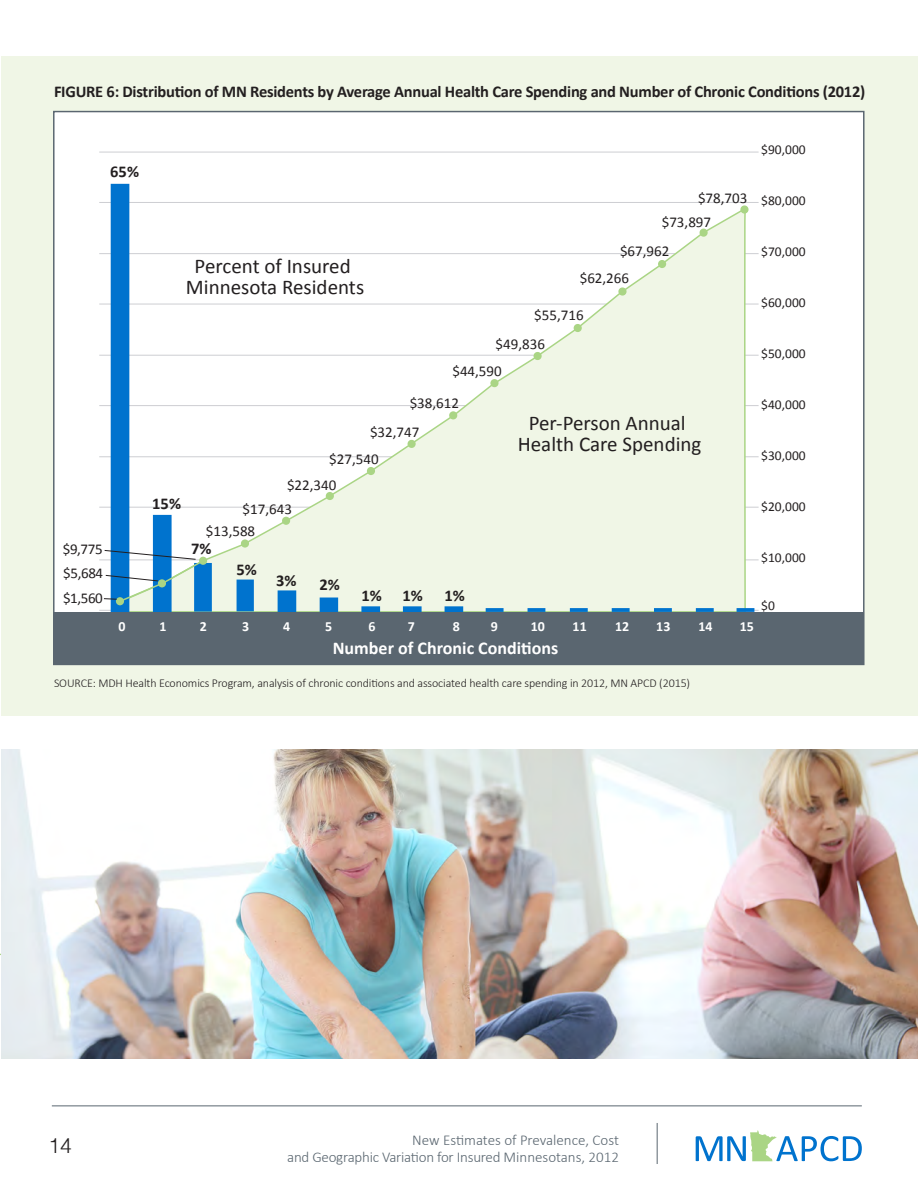
<style>
.page{position:relative;width:918px;height:1188px;background:#fff}
.page>*{position:absolute;margin:0;border:0;box-sizing:border-box;transform-origin:0 0}
.t1{font:21px/21px "Calibri";color:#231f20;text-align:center}
.t2{font:300 21px "Helvetica";color:#231f20}
.t3{font:700 18px "Calibri";color:#fff}
.Figure___Table_Title{font:700 16.5px "Calibri";letter-spacing:-.015em;color:#231f20}
.t4{font:15px/24.5px "Calibri";color:#231f20}
.t5{font:300 15px/16.5px "Calibri";letter-spacing:-.015em;color:#5a6670;text-align:right}
.t6{font:700 13.95px "Calibri";color:#fff}
.t7{font:13.5px "Calibri";color:#231f20}
.t8{font:300 12px "Calibri";letter-spacing:-.01em;color:#231f20}
</style>
<div class="page">
<hr style="left:52px;top:1106px;width:810px;height:1px;background:#5a6670">
<hr style="left:657px;top:1123px;width:1px;height:41px;background:#5a6670">
<svg style="left:696px;top:1130px;width:166px;height:31px"></svg>
<div style="left:1px;top:56px;width:917px;height:660px;background:#f0f6e6"></div>
<div style="left:54px;top:112px;width:810px;height:552px;background:#fff"></div>
<hr style="left:99px;top:152px;width:660px;height:1px;background:#cdced2">
<hr style="left:99px;top:202px;width:660px;height:1px;background:#cdced2">
<hr style="left:99px;top:253px;width:660px;height:1px;background:#cdced2">
<hr style="left:99px;top:304px;width:660px;height:1px;background:#cdced2">
<hr style="left:99px;top:355px;width:660px;height:1px;background:#cdced2">
<hr style="left:99px;top:405px;width:660px;height:1px;background:#cdced2">
<hr style="left:99px;top:456px;width:660px;height:1px;background:#cdced2">
<hr style="left:99px;top:507px;width:660px;height:1px;background:#cdced2">
<hr style="left:99px;top:560px;width:660px;height:1px;background:#cdced2">
<hr style="left:99px;top:610px;width:660px;height:1px;background:#cdced2">
<svg style="left:129px;top:207px;width:618px;height:405px"></svg>
<div style="left:112px;top:185px;width:16px;height:426px;background:#0073ce"></div>
<div style="left:111px;top:184px;width:18px;height:428px;border:3px solid #0073ce"></div>
<div style="left:154px;top:516px;width:16px;height:95px;background:#0073ce"></div>
<div style="left:153px;top:515px;width:19px;height:97px;border:3px solid #0073ce"></div>
<div style="left:195px;top:564px;width:16px;height:47px;background:#0073ce"></div>
<div style="left:194px;top:563px;width:18px;height:49px;border:2px solid #0073ce"></div>
<div style="left:237px;top:580px;width:16px;height:31px;background:#0073ce"></div>
<div style="left:237px;top:580px;width:17px;height:31px;border:2px solid #0073ce"></div>
<div style="left:279px;top:592px;width:16px;height:19px;background:#0073ce"></div>
<div style="left:278px;top:590px;width:18px;height:22px;border:3px solid #0073ce"></div>
<div style="left:321px;top:599px;width:16px;height:12px;background:#0073ce"></div>
<div style="left:320px;top:598px;width:18px;height:14px;border:3px solid #0073ce"></div>
<div style="left:403px;top:606px;width:19px;height:6px;border:3px solid #0073ce"></div>
<div style="left:361px;top:606px;width:19px;height:6px;border:3px solid #0073ce"></div>
<div style="left:445px;top:606px;width:18px;height:6px;border:3px solid #0073ce"></div>
<div style="left:486px;top:608px;width:18px;height:4px;border:2px solid #0073ce"></div>
<div style="left:528px;top:608px;width:17px;height:4px;border:2px solid #0073ce"></div>
<div style="left:570px;top:608px;width:18px;height:4px;border:2px solid #0073ce"></div>
<div style="left:612px;top:608px;width:18px;height:4px;border:2px solid #0073ce"></div>
<div style="left:654px;top:608px;width:18px;height:4px;border:2px solid #0073ce"></div>
<div style="left:696px;top:608px;width:18px;height:4px;border:2px solid #0073ce"></div>
<div style="left:737px;top:608px;width:17px;height:4px;border:2px solid #0073ce"></div>
<div style="left:740px;top:205px;width:9px;height:9px;border:3px solid #aad585;border-radius:50%"></div>
<div style="left:700px;top:229px;width:8px;height:8px;border:3px solid #aad585;border-radius:50%"></div>
<div style="left:658px;top:260px;width:8px;height:8px;border:3px solid #aad585;border-radius:50%"></div>
<div style="left:618px;top:287px;width:9px;height:9px;border:3px solid #aad585;border-radius:50%"></div>
<div style="left:574px;top:324px;width:8px;height:8px;border:3px solid #aad585;border-radius:50%"></div>
<div style="left:534px;top:352px;width:8px;height:8px;border:3px solid #aad585;border-radius:50%"></div>
<div style="left:490px;top:379px;width:9px;height:8px;border:3px solid #aad585;border-radius:50%"></div>
<div style="left:449px;top:411px;width:8px;height:8px;border:3px solid #aad585;border-radius:50%"></div>
<div style="left:408px;top:440px;width:8px;height:8px;border:3px solid #aad585;border-radius:50%"></div>
<div style="left:367px;top:467px;width:8px;height:8px;border:3px solid #aad585;border-radius:50%"></div>
<div style="left:326px;top:492px;width:8px;height:8px;border:3px solid #aad585;border-radius:50%"></div>
<div style="left:282px;top:517px;width:8px;height:8px;border:3px solid #aad585;border-radius:50%"></div>
<div style="left:241px;top:539px;width:8px;height:9px;border:3px solid #aad585;border-radius:50%"></div>
<div style="left:199px;top:557px;width:8px;height:8px;border:3px solid #aad585;border-radius:50%"></div>
<div style="left:116px;top:597px;width:8px;height:8px;border:3px solid #aad585;border-radius:50%"></div>
<div style="left:53px;top:612px;width:811px;height:52px;background:#5a6670"></div>
<svg style="left:103px;top:550px;width:103px;height:54px"></svg>
<img style="left:1px;top:750px;width:917px;height:309px">
<p class="Figure___Table_Title" style="left:54px;top:81px;width:813px">FIGURE 6: Distribution of MN Residents by Average Annual Health Care Spending and Number of Chronic Conditions (2012)</p>
<p class="Figure___Table_Title" style="left:110px;top:161px;width:30px">65%</p>
<p class="t4" style="left:63px;top:536px;width:42px;text-align:justify">$9,775 $5,684 $1,560</p>
<p class="t4" style="left:662px;top:185px;width:87px;line-height:24px;text-indent:36px">$78,703 $73,897</p>
<p class="t4" style="left:580px;top:237px;width:91px;line-height:27.3px;text-indent:40px">$67,962 $62,266</p>
<p class="t4" style="left:496px;top:300px;width:90px;line-height:28.8px;text-indent:39px">$55,716 $49,836</p>
<p class="t4" style="left:410px;top:354px;width:94px;line-height:32.5px;text-indent:43px">$44,590 $38,612</p>
<p class="t4" style="left:370px;top:420px;width:51px">$32,747</p>
<p class="t4" style="left:329px;top:446px;width:51px">$27,540</p>
<p class="t4" style="left:287px;top:472px;width:51px">$22,340</p>
<p class="t4" style="left:206px;top:497px;width:88px;line-height:21.6px;text-indent:37px">$17,643 $13,588</p>
<p class="t1" style="left:186px;top:255px;width:180px">Percent of Insured<br>Minnesota Residents</p>
<p class="t1" style="left:518px;top:411px;width:185px">Per-Person Annual<br>Health Care Spending</p>
<p class="Figure___Table_Title" style="left:152px;top:493px;width:30px">15%</p>
<p class="Figure___Table_Title" style="left:191px;top:539px;width:22px">7%</p>
<p class="Figure___Table_Title" style="left:236px;top:559px;width:22px">5%</p>
<p class="Figure___Table_Title" style="left:276px;top:571px;width:22px">3%</p>
<p class="Figure___Table_Title" style="left:320px;top:574px;width:22px">2%</p>
<p class="Figure___Table_Title" style="left:362px;top:585px;width:63px">1% 1%</p>
<p class="Figure___Table_Title" style="left:445px;top:585px;width:22px">1%</p>
<p class="t6" style="left:119px;top:618px;width:9px">0</p>
<p class="t6" style="left:159px;top:618px;width:9px">1</p>
<p class="t6" style="left:200px;top:618px;width:9px">2</p>
<p class="t6" style="left:242px;top:618px;width:9px">3</p>
<p class="t6" style="left:283px;top:618px;width:9px">4</p>
<p class="t6" style="left:325px;top:618px;width:9px">5</p>
<p class="t6" style="left:369px;top:618px;width:9px">6</p>
<p class="t6" style="left:408px;top:618px;width:9px">7</p>
<p class="t6" style="left:453px;top:618px;width:9px">8</p>
<p class="t6" style="left:491px;top:618px;width:9px">9</p>
<p class="t6" style="left:531px;top:618px;width:16px">10</p>
<p class="t6" style="left:573px;top:618px;width:16px">11</p>
<p class="t6" style="left:615px;top:618px;width:16px">12</p>
<p class="t6" style="left:656px;top:618px;width:16px">13</p>
<p class="t6" style="left:699px;top:618px;width:16px">14</p>
<p class="t6" style="left:740px;top:618px;width:16px">15</p>
<p class="t3" style="left:333px;top:637px;width:227px">Number of Chronic Conditions</p>
<p class="t8" style="left:54px;top:675px;width:638px">SOURCE: MDH Health Economics Program, analysis of chronic conditions and associated health care spending in 2012, MN APCD (2015)</p>
<p class="t7" style="left:761px;top:141px;width:46px">$90,000</p>
<p class="t7" style="left:761px;top:192px;width:46px">$80,000</p>
<p class="t7" style="left:761px;top:243px;width:46px">$70,000</p>
<p class="t7" style="left:761px;top:294px;width:46px">$60,000</p>
<p class="t7" style="left:761px;top:345px;width:46px">$50,000</p>
<p class="t7" style="left:761px;top:396px;width:46px">$40,000</p>
<p class="t7" style="left:761px;top:447px;width:46px">$30,000</p>
<p class="t7" style="left:761px;top:498px;width:46px">$20,000</p>
<p class="t7" style="left:761px;top:549px;width:46px">$10,000</p>
<p class="t7" style="left:761px;top:598px;width:15px">$0</p>
<p class="t2" style="left:49px;top:1127px;width:25px">14</p>
<p class="t5" style="left:287px;top:1132px;width:333px">New Estimates of Prevalence, Cost<br>and Geographic Variation for Insured Minnesotans, 2012</p>
</div>
